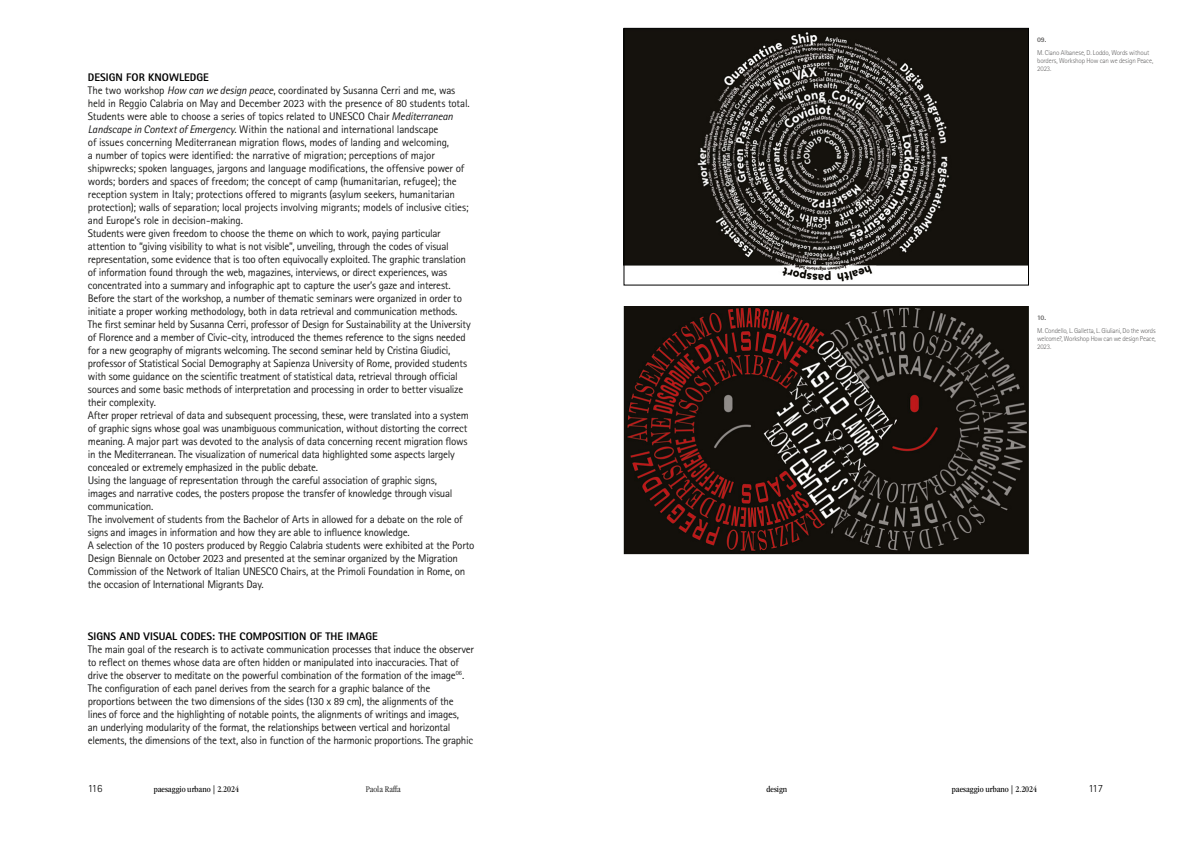
<style>
.page{position:relative;width:1191px;height:842px;background:#fff}
.page>*{position:absolute;margin:0;border:0;box-sizing:border-box;transform-origin:0 0}
.t1{font:11px/13px "Rotis Sans Serif Std";letter-spacing:-.025em;color:#1b1b1a}
.t2{font:800 11px "Rotis Sans Serif Std";letter-spacing:.005em;color:#000}
.t3{font:300 11px "Rotis Sans Serif Std";letter-spacing:-.055em;color:#000}
.t4{font:condensed 9px "ITC Garamond Std";color:#000}
.t5{font:300 condensed 9px "ITC Garamond Std";color:#000}
.t6{font:300 7px/8px "Rotis Sans Serif Std";letter-spacing:-.02em;color:#646363}
.t7{font:800 7px "Rotis Sans Serif Std";color:#646363}
.s1{font-weight:800;color:#000}
.s2{font-style:italic}
</style>
<div class="page">
<img style="left:626px;top:30px;width:400px;height:252px">
<div style="left:624px;top:28px;width:404px;height:257px;border:1px solid #000"></div>
<img style="left:624px;top:306px;width:404px;height:249px">
<p class="t1" style="left:88px;top:71px;width:388px"><span class="s1">DESIGN FOR KNOWLEDGE<br></span>The two workshop <span class="s2">How can we design peace</span>, coordinated by Susanna Cerri and me, was held in Reggio Calabria on May and December 2023 with the presence of 80 students total.<br>Students were able to choose a series of topics related to UNESCO Chair <span class="s2">Mediterranean Landscape in Context of Emergency</span>. Within the national and international landscape<br>of issues concerning Mediterranean migration flows, modes of landing and welcoming,<br>a number of topics were identified: the narrative of migration; perceptions of major shipwrecks; spoken languages, jargons and language modifications, the offensive power of words; borders and spaces of freedom; the concept of camp (humanitarian, refugee); the reception system in Italy; protections offered to migrants (asylum seekers, humanitarian protection); walls of separation; local projects involving migrants; models of inclusive cities; and Europe’s role in decision-making.<br>Students were given freedom to choose the theme on which to work, paying particular attention to “giving visibility to what is not visible”, unveiling, through the codes of visual representation, some evidence that is too often equivocally exploited. The graphic translation of information found through the web, magazines, interviews, or direct experiences, was concentrated into a summary and infographic apt to capture the user’s gaze and interest.<br>Before the start of the workshop, a number of thematic seminars were organized in order to initiate a proper working methodology, both in data retrieval and communication methods.<br>The first seminar held by Susanna Cerri, professor of Design for Sustainability at the University of Florence and a member of Civic-city, introduced the themes reference to the signs needed for a new geography of migrants welcoming. The second seminar held by Cristina Giudici, professor of Statistical Social Demography at Sapienza University of Rome, provided students with some guidance on the scientific treatment of statistical data, retrieval through official sources and some basic methods of interpretation and processing in order to better visualize their complexity.<br>After proper retrieval of data and subsequent processing, these, were translated into a system of graphic signs whose goal was unambiguous communication, without distorting the correct meaning. A major part was devoted to the analysis of data concerning recent migration flows in the Mediterranean. The visualization of numerical data highlighted some aspects largely concealed or extremely emphasized in the public debate.<br>Using the language of representation through the careful association of graphic signs,<br>images and narrative codes, the posters propose the transfer of knowledge through visual communication.<br>The involvement of students from the Bachelor of Arts in allowed for a debate on the role of signs and images in information and how they are able to influence knowledge.<br>A selection of the 10 posters produced by Reggio Calabria students were exhibited at the Porto Design Biennale on October 2023 and presented at the seminar organized by the Migration Commission of the Network of Italian UNESCO Chairs, at the Primoli Foundation in Rome, on the occasion of International Migrants Day.</p>
<p class="t2" style="left:88px;top:629px;width:291px">SIGNS AND VISUAL CODES: THE COMPOSITION OF THE IMAGE</p>
<p class="t1" style="left:88px;top:643px;width:387px">The main goal of the research is to activate communication processes that induce the observer to reflect on themes whose data are often hidden or manipulated into inaccuracies. That of drive the observer to meditate on the powerful combination of the formation of the image<sup>06</sup>.<br>The configuration of each panel derives from the search for a graphic balance of the proportions between the two dimensions of the sides (130 x 89 cm), the alignments of the lines of force and the highlighting of notable points, the alignments of writings and images,<br>an underlying modularity of the format, the relationships between vertical and horizontal elements, the dimensions of the text, also in function of the harmonic proportions. The graphic</p>
<p class="t7" style="left:1037px;top:35px;width:11px">09.</p>
<p class="t6" style="left:1037px;top:48px;width:118px">M. Ciano Albanese, D. Loddo, Words without borders, Workshop How can we design Peace,<br>2023.</p>
<p class="t7" style="left:1037px;top:313px;width:10px">10.</p>
<p class="t6" style="left:1037px;top:326px;width:120px;text-align:justify">M. Condello, L. Galletta, L. Giuliani, Do the words welcome?, Workshop How can we design Peace, 2023.</p>
<p class="t3" style="left:88px;top:782px;width:16px">116</p>
<p class="t4" style="left:154px;top:784px;width:87px">paesaggio urbano | 2.2024</p>
<p class="t5" style="left:366px;top:784px;width:37px">Paola Raffa</p>
<p class="t4" style="left:766px;top:784px;width:22px">design</p>
<p class="t4" style="left:951px;top:784px;width:87px">paesaggio urbano | 2.2024</p>
<p class="t3" style="left:1088px;top:782px;width:16px">117</p>
</div>
